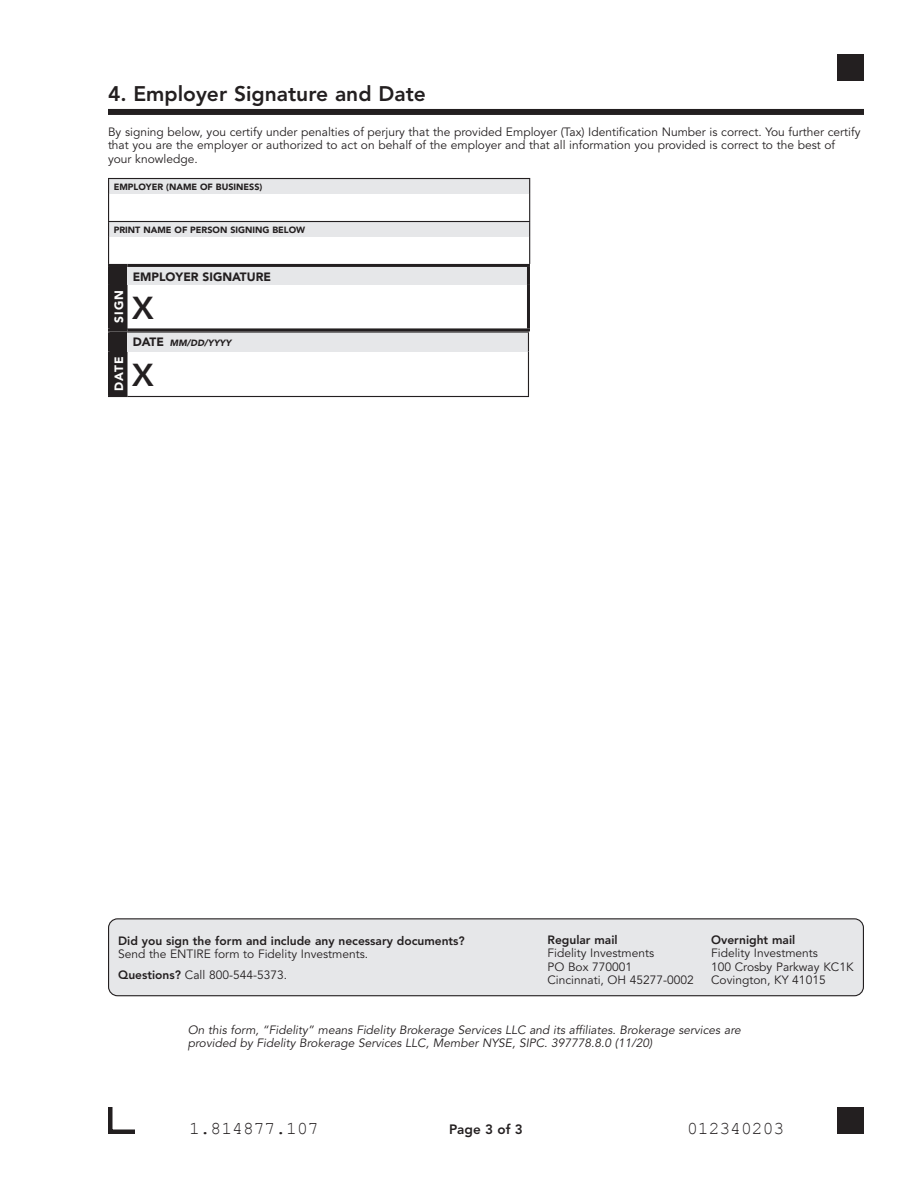
<style>
.page{position:relative;width:918px;height:1188px;background:#fff}
.page>*{position:absolute;margin:0;border:0;box-sizing:border-box;transform-origin:0 0}
.t1{font:800 31.5px "Avenir";color:#231f20}
.t2{font:800 21px "Avenir";color:#231f20}
.t3{font:18px "Courier New";color:#231f20}
.t4{font:800 13.5px "Avenir";color:#231f20}
.t5{font:12px/13.5px "Avenir";color:#231f20}
.t6{font:italic 12px/13.5px "Avenir";color:#231f20}
.t7{font:800 12px "Avenir";color:#231f20}
.t8{font:900 12px "Avenir";color:#231f20}
.t9{font:900 12px "Avenir";letter-spacing:.095em;color:#fff}
.t10{font:900 9px "Avenir";color:#231f20}
.t11{font:italic 900 9px "Avenir";color:#231f20}
.s1{font-style:normal;font-size:12px}
.s2{font-weight:800}
</style>
<div class="page">
<div style="left:108px;top:109px;width:756px;height:6px;background:#231f20"></div>
<div style="left:109px;top:179px;width:421px;height:15px;background:#e6e7e9"></div>
<hr style="left:108px;top:178px;width:422px;height:1px;background:#231f20">
<div style="left:109px;top:222px;width:421px;height:15px;background:#e6e7e9"></div>
<hr style="left:108px;top:221px;width:422px;height:1px;background:#231f20">
<svg style="left:529px;top:179px;width:1px;height:85px"></svg>
<div style="left:128px;top:265px;width:400px;height:20px;background:#e6e7e9"></div>
<hr style="left:128px;top:264px;width:402px;height:3px;background:#231f20">
<hr style="left:527px;top:267px;width:3px;height:18px;background:#231f20">
<hr style="left:527px;top:285px;width:3px;height:43px;background:#231f20">
<hr style="left:128px;top:328px;width:402px;height:3px;background:#231f20">
<div style="left:128px;top:332px;width:400px;height:20px;background:#e6e7e9"></div>
<hr style="left:128px;top:331px;width:401px;height:2px;background:#231f20">
<svg style="left:528px;top:333px;width:1px;height:19px"></svg>
<svg style="left:108px;top:179px;width:20px;height:218px"></svg>
<hr style="left:128px;top:396px;width:401px;height:1px;background:#231f20">
<hr style="left:528px;top:352px;width:1px;height:44px;background:#231f20">
<div style="left:109px;top:919px;width:754px;height:77px;background:#e6e7e9;border-radius:9px"></div>
<div style="left:108px;top:918px;width:756px;height:78px;border:1px solid #231f20;border-radius:9px"></div>
<div style="left:837px;top:1107px;width:27px;height:27px;background:#231f20"></div>
<svg style="left:108px;top:1107px;width:27px;height:27px"></svg>
<div style="left:837px;top:54px;width:27px;height:27px;background:#231f20"></div>
<h2 class="t2" style="left:108px;top:82px;width:319px">4. Employer Signature and Date</h2>
<p class="t5" style="left:108px;top:125px;width:754px">By signing below, you certify under penalties of perjury that the provided Employer (Tax) Identification Number is correct. You further certify that you are the employer or authorized to act on behalf of the employer and that all information you provided is correct to the best of your knowledge.</p>
<p class="t10" style="left:114px;top:181px;width:150px">EMPLOYER (NAME OF BUSINESS)</p>
<p class="t10" style="left:114px;top:224px;width:193px">PRINT NAME OF PERSON SIGNING BELOW</p>
<p class="t8" style="left:133px;top:269px;width:140px">EMPLOYER SIGNATURE</p>
<p class="t9" style="left:112px;top:323px;width:35px;rotate:-90deg">SIGN</p>
<h1 class="t1" style="left:132px;top:289px;width:23px">X</h1>
<p class="t11" style="left:133px;top:337px;width:100px"><span class="s1">DATE</span> MM/DD/YYYY</p>
<p class="t9" style="left:112px;top:391px;width:36px;rotate:-90deg">DATE</p>
<h1 class="t1" style="left:132px;top:356px;width:23px">X</h1>
<p class="t7" style="left:118px;top:933px;width:348px">Did you sign the form and include any necessary documents?</p>
<p class="t5" style="left:118px;top:944px;width:252px;line-height:21px">Send the ENTIRE form to Fidelity Investments.<br><span class="s2">Questions?</span> Call 800-544-5373.</p>
<p class="t7" style="left:548px;top:932px;width:72px">Regular mail</p>
<p class="t5" style="left:548px;top:947px;width:148px">Fidelity Investments<br>PO Box 770001<br>Cincinnati, OH 45277-0002</p>
<p class="t7" style="left:711px;top:932px;width:86px">Overnight mail</p>
<p class="t5" style="left:711px;top:947px;width:144px">Fidelity Investments<br>100 Crosby Parkway KC1K<br>Covington, KY 41015</p>
<p class="t6" style="left:188px;top:1023px;width:554px">On this form, “Fidelity” means Fidelity Brokerage Services LLC and its affiliates. Brokerage services are provided by Fidelity Brokerage Services LLC, Member NYSE, SIPC. 397778.8.0 (11/20)</p>
<h3 class="t3" style="left:189px;top:1117px;width:131px">1.814877.107</h3>
<p class="t4" style="left:449px;top:1121px;width:75px">Page 3 of 3</p>
<h3 class="t3" style="left:687px;top:1117px;width:99px">012340203</h3>
</div>
